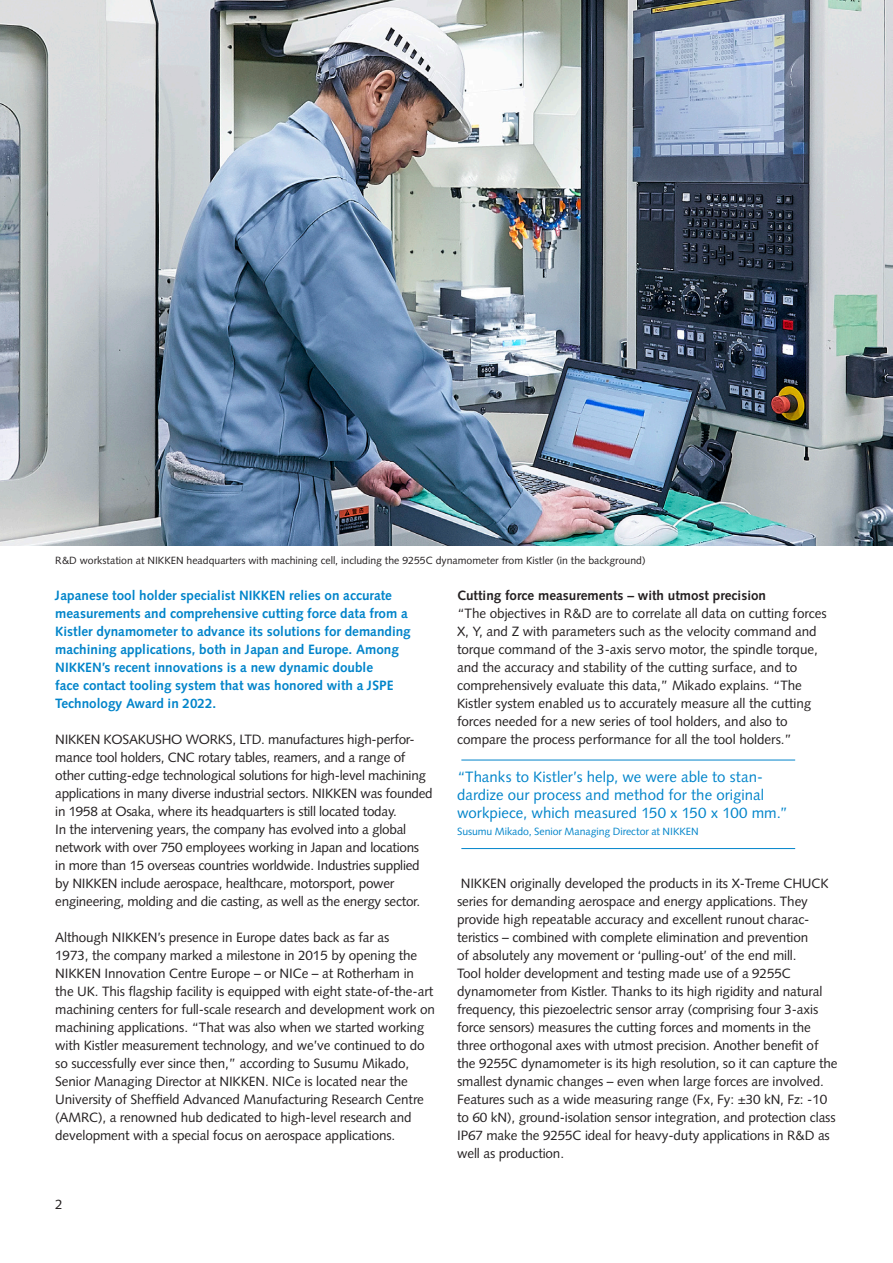
<style>
.page{position:relative;width:893px;height:1263px;background:#fff}
.page>*{position:absolute;margin:0;border:0;box-sizing:border-box;transform-origin:0 0}
.SS_Quote{font:15px/18px "Syntax LT Std";color:#0084ca}
.Body_text_9_12pt{font:13.5px/18px "Syntax LT Std";letter-spacing:-.01em;color:#231f20}
.Leadtext_9_12pt_bold{font:700 13.5px/18px "Syntax LT Std";color:#0084ca}
.H4_Subtitle_9_12pt{font:700 13.5px "Syntax LT Std";color:#231f20}
.Legend_7_9pt{font:10.5px "Syntax LT Std";color:#231f20}
.SS_Quote_Person{font:10.5px "Syntax LT Std";letter-spacing:-.005em;color:#0084ca}
</style>
<div class="page">
<hr style="left:461px;top:760px;width:334px;height:1px;background:#0084ca">
<hr style="left:461px;top:848px;width:334px;height:1px;background:#0084ca">
<img style="left:0;top:0;width:893px;height:546px">
<p class="Legend_7_9pt" style="left:55px;top:554px;width:592px">R&amp;D workstation at NIKKEN headquarters with machining cell, including the 9255C dynamometer from Kistler (in the background)</p>
<p class="Leadtext_9_12pt_bold" style="left:55px;top:586px;width:357px">Japanese tool holder specialist NIKKEN relies on accurate measurements and comprehensive cutting force data from a Kistler dynamometer to advance its solutions for demanding machining applications, both in Japan and Europe. Among NIKKEN’s recent innovations is a new dynamic double<br>face contact tooling system that was honored with a JSPE Technology Award in 2022.</p>
<p class="Body_text_9_12pt" style="left:55px;top:730px;width:379px">NIKKEN KOSAKUSHO WORKS, LTD. manufactures high-perfor&shy;mance tool holders, CNC rotary tables, reamers, and a range of other cutting-edge technological solutions for high-level machining applications in many diverse industrial sectors. NIKKEN was founded in 1958 at Osaka, where its headquarters is still located today.<br>In the intervening years, the company has evolved into a global network with over 750 employees working in Japan and locations in more than 15 overseas countries worldwide. Industries supplied by NIKKEN include aerospace, healthcare, motorsport, power engineering, molding and die casting, as well as the energy sector.</p>
<p class="Body_text_9_12pt" style="left:55px;top:928px;width:381px">Although NIKKEN’s presence in Europe dates back as far as<br>1973, the company marked a milestone in 2015 by opening the NIKKEN Innovation Centre Europe – or NICe – at Rotherham in the UK. This flagship facility is equipped with eight state-of-the-art machining centers for full-scale research and development work on machining applications. “That was also when we started working with Kistler measurement technology, and we’ve continued to do so successfully ever since then,” according to Susumu Mikado, Senior Managing Director at NIKKEN. NICe is located near the University of Sheffield Advanced Manufacturing Research Centre (AMRC), a renowned hub dedicated to high-level research and development with a special focus on aerospace applications.</p>
<p class="Body_text_9_12pt" style="left:55px;top:1195px;width:9px">2</p>
<p class="H4_Subtitle_9_12pt" style="left:457px;top:587px;width:310px">Cutting force measurements – with utmost precision</p>
<p class="Body_text_9_12pt" style="left:457px;top:604px;width:371px">“The objectives in R&amp;D are to correlate all data on cutting forces X, Y, and Z with parameters such as the velocity command and torque command of the 3-axis servo motor, the spindle torque, and the accuracy and stability of the cutting surface, and to comprehensively evaluate this data,” Mikado explains. “The Kistler system enabled us to accurately measure all the cutting forces needed for a new series of tool holders, and also to compare the process performance for all the tool holders.”</p>
<p class="SS_Quote" style="left:457px;top:767px;width:332px">“Thanks to Kistler’s help, we were able to stan&shy;dardize our process and method for the original workpiece, which measured 150 x 150 x 100 mm.”</p>
<p class="SS_Quote_Person" style="left:457px;top:825px;width:243px">Susumu Mikado, Senior Managing Director at NIKKEN</p>
<p class="Body_text_9_12pt" style="left:457px;top:874px;width:382px">NIKKEN originally developed the products in its X-Treme CHUCK series for demanding aerospace and energy applications. They provide high repeatable accuracy and excellent runout charac&shy;teristics – combined with complete elimination and prevention<br>of absolutely any movement or ‘pulling-out’ of the end mill.<br>Tool holder development and testing made use of a 9255C dynamometer from Kistler. Thanks to its high rigidity and natural frequency, this piezoelectric sensor array (comprising four 3-axis force sensors) measures the cutting forces and moments in the three orthogonal axes with utmost precision. Another benefit of the 9255C dynamometer is its high resolution, so it can capture the smallest dynamic changes – even when large forces are involved.<br>Features such as a wide measuring range (Fx, Fy: ±30 kN, Fz: -10 to 60 kN), ground-isolation sensor integration, and protection class IP67 make the 9255C ideal for heavy-duty applications in R&amp;D as well as production.</p>
</div>
